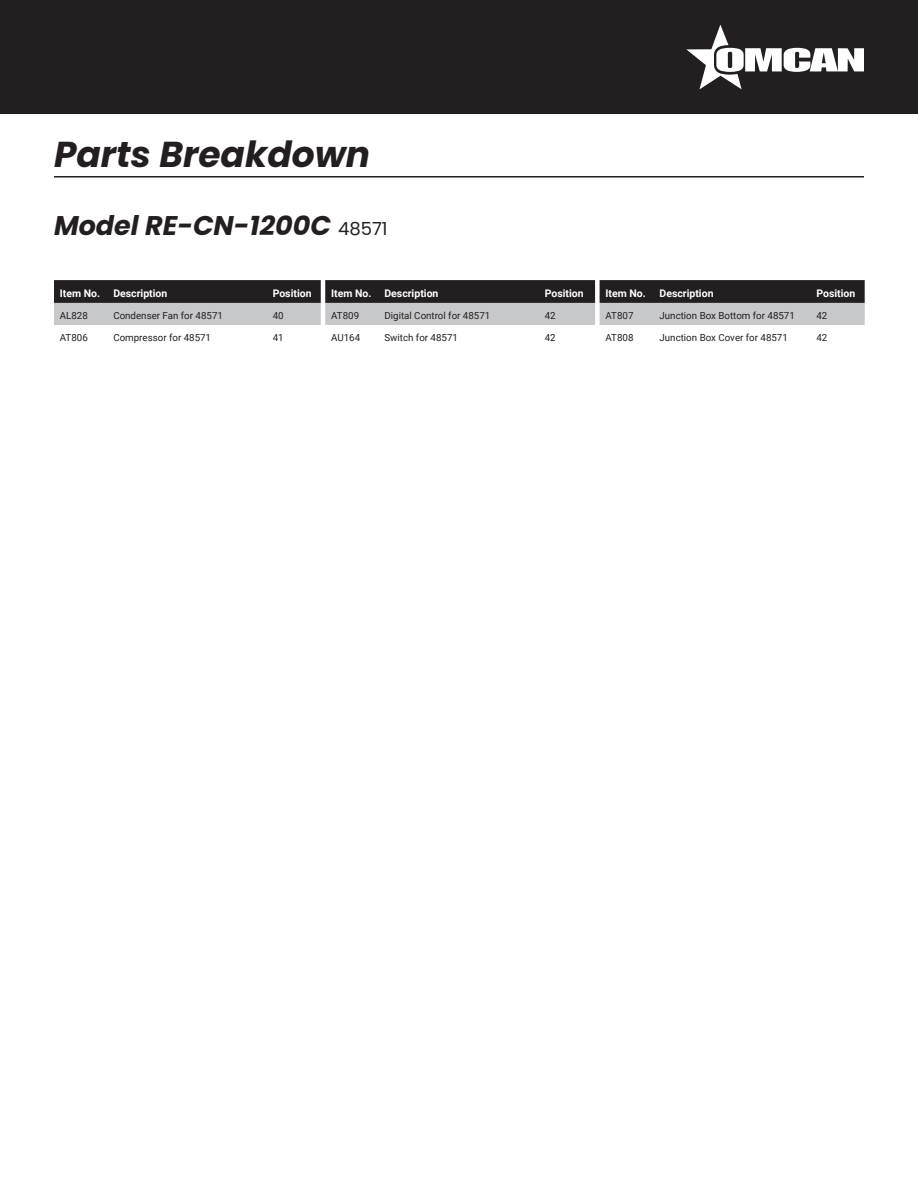
<style>
.page{position:relative;width:918px;height:1188px;background:#fff}
.page>*{position:absolute;margin:0;border:0;box-sizing:border-box;transform-origin:0 0}
.t1{font:italic 700 36px "Poppins";color:#231f20}
.t2{font:italic 700 27px "Poppins";color:#231f20}
.t3{font:700 10.5px "Roboto";color:#fff}
.t4{font:9.75px "Roboto";color:#231f20}
.s1{font-weight:400;font-style:normal;font-size:18px}
</style>
<div class="page">
<div style="left:0;top:0;width:918px;height:114px;background:#231f20"></div>
<svg style="left:686px;top:25px;width:178px;height:64px"></svg>
<hr style="left:54px;top:176px;width:810px;height:2px;background:#231f20">
<svg style="left:54px;top:280px;width:811px;height:45px;background:#757475"></svg>
<p class="t1" style="left:54px;top:133px;width:318px">Parts Breakdown</p>
<p class="t2" style="left:54px;top:210px;width:335px">Model RE-CN-1200C <span class="s1">48571</span></p>
<p class="t3" style="left:60px;top:286px;width:42px">Item No.</p>
<p class="t3" style="left:113px;top:286px;width:56px">Description</p>
<p class="t3" style="left:273px;top:286px;width:40px">Position</p>
<p class="t3" style="left:331px;top:286px;width:42px">Item No.</p>
<p class="t3" style="left:384px;top:286px;width:56px">Description</p>
<p class="t3" style="left:545px;top:286px;width:40px">Position</p>
<p class="t3" style="left:605px;top:286px;width:42px">Item No.</p>
<p class="t3" style="left:660px;top:286px;width:56px">Description</p>
<p class="t3" style="left:816px;top:286px;width:40px">Position</p>
<p class="t4" style="left:60px;top:309px;width:30px">AL828</p>
<p class="t4" style="left:113px;top:309px;width:111px">Condenser Fan for 48571</p>
<p class="t4" style="left:273px;top:309px;width:12px">40</p>
<p class="t4" style="left:331px;top:309px;width:30px">AT809</p>
<p class="t4" style="left:384px;top:309px;width:107px">Digital Control for 48571</p>
<p class="t4" style="left:545px;top:309px;width:12px">42</p>
<p class="t4" style="left:605px;top:309px;width:30px">AT807</p>
<p class="t4" style="left:660px;top:309px;width:137px">Junction Box Bottom for 48571</p>
<p class="t4" style="left:816px;top:309px;width:12px">42</p>
<p class="t4" style="left:60px;top:331px;width:30px">AT806</p>
<p class="t4" style="left:113px;top:331px;width:99px">Compressor for 48571</p>
<p class="t4" style="left:273px;top:331px;width:12px">41</p>
<p class="t4" style="left:331px;top:331px;width:31px">AU164</p>
<p class="t4" style="left:384px;top:331px;width:75px">Switch for 48571</p>
<p class="t4" style="left:545px;top:331px;width:12px">42</p>
<p class="t4" style="left:605px;top:331px;width:30px">AT808</p>
<p class="t4" style="left:660px;top:331px;width:130px">Junction Box Cover for 48571</p>
<p class="t4" style="left:816px;top:331px;width:12px">42</p>
</div>
